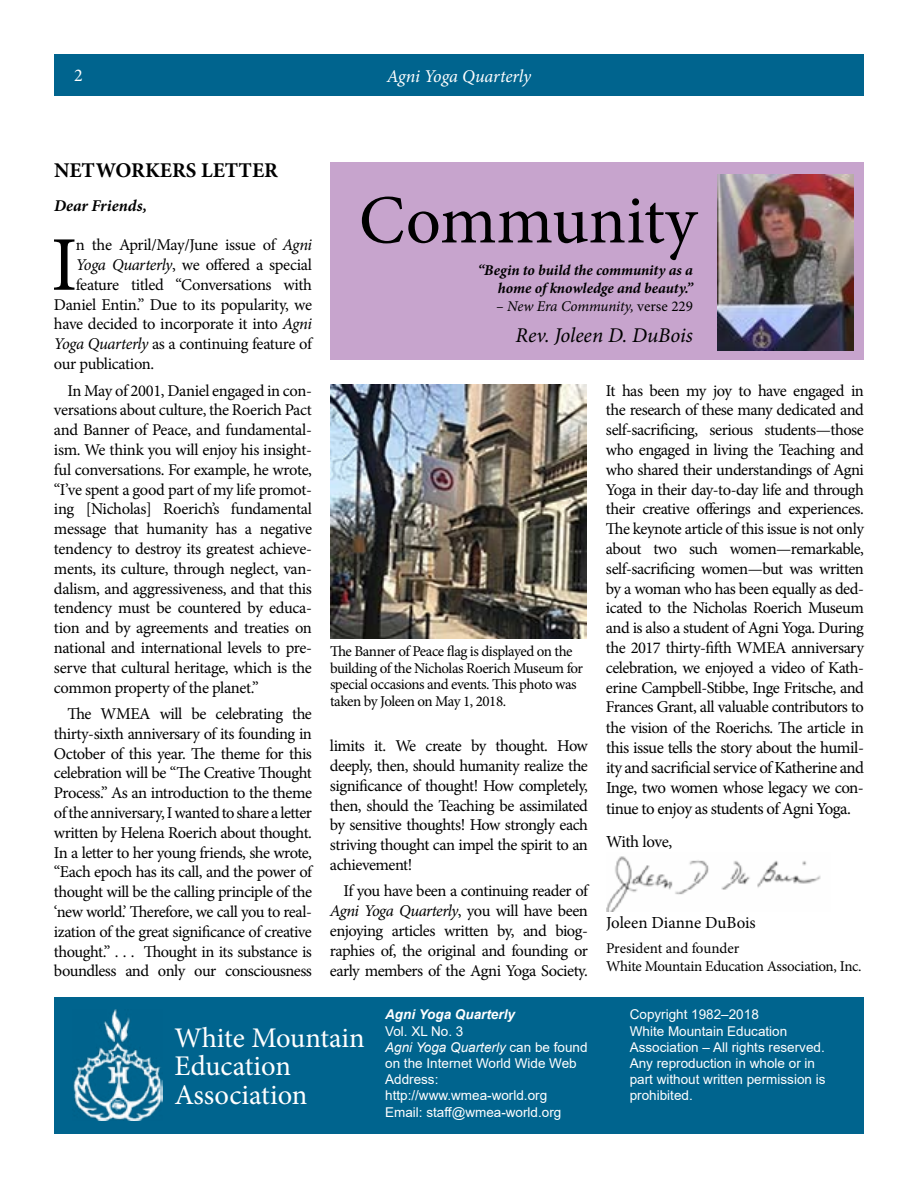
<style>
.page{position:relative;width:918px;height:1188px;background:#fff}
.page>*{position:absolute;margin:0;border:0;box-sizing:border-box;transform-origin:0 0}
.t1{font:77.4px "Minion Pro";color:#000}
.t2{font:69px "Minion Pro";color:#000}
.t3{font:28.5px/28.5px "Minion Pro";color:#fff}
.t4{font:italic 21px "Minion Pro";color:#000}
.t5{font:700 21px "Minion Pro";color:#000}
.t6{font:italic 18px "Minion Pro";letter-spacing:-.005em;color:#fff}
.t7{font:18px "Minion Pro";color:#fff}
.t8{font:16.8px/20.2px "Minion Pro";letter-spacing:-.03em;color:#000;text-align:justify}
.t9{font:16.8px "Minion Pro";color:#000}
.t10{font:16.5px/19.8px "Minion Pro";letter-spacing:-.03em;color:#000;text-align:justify}
.t11{font:italic 700 16.5px "Minion Pro";letter-spacing:.005em;color:#000}
.t12{font:15px/16.5px "Minion Pro";letter-spacing:-.03em;color:#000}
.t13{font:italic 700 15px/18px "Minion Pro";letter-spacing:-.005em;color:#000;text-align:right}
.t14{font:italic 15px "Minion Pro";letter-spacing:-.015em;color:#000}
.t15{font:13.5px/16.2px "Arial";color:#fff}
.t16{font:italic 700 13.5px "Arial";color:#fff}
.s1{font-style:italic}
.s2{font-style:normal}
.s3{font-size:16.8px}
</style>
<div class="page">
<div style="left:54px;top:997px;width:810px;height:137px;background:#00648e"></div>
<img style="left:73px;top:1010px;width:90px;height:111px">
<div style="left:54px;top:54px;width:810px;height:41px;background:#00648e"></div>
<div style="left:330px;top:162px;width:534px;height:198px;background:#c7a4cd"></div>
<img style="left:717px;top:175px;width:136px;height:175px">
<img style="left:606px;top:856px;width:215px;height:56px">
<img style="left:330px;top:384px;width:257px;height:254px">
<p class="t7" style="left:74px;top:63px;width:10px">2</p>
<p class="t6" style="left:387px;top:64px;width:146px">Agni Yoga Quarterly</p>
<p class="t5" style="left:54px;top:156px;width:226px">NETWORKERS LETTER</p>
<p class="t11" style="left:54px;top:194px;width:95px">Dear Friends,</p>
<h1 class="t1" style="left:51px;top:213px;width:28px">I</h1>
<p class="t10" style="left:76px;top:235px;width:238px">n the April/May/June issue of <span class="s1">Agni</span></p>
<p class="t10" style="left:76px;top:255px;width:238px"><span class="s1">Yoga Quarterly</span>, we offered a special</p>
<p class="t10" style="left:76px;top:275px;width:238px">feature titled “Conversations with</p>
<p class="t10" style="left:54px;top:294px;width:260px">Daniel Entin.” Due to its popularity, we</p>
<p class="t10" style="left:54px;top:314px;width:259px">have decided to incorporate it into <span class="s1">Agni</span></p>
<p class="t10" style="left:54px;top:334px;width:259px"><span class="s1">Yoga Quarterly</span> as a continuing feature of</p>
<p class="t10" style="left:54px;top:354px;width:102px">our publication.</p>
<p class="t10" style="left:54px;top:380px;width:260px;text-indent:13px">In May of 2001, Daniel engaged in con&shy;versations about culture, the Roerich Pact and Banner of Peace, and fundamental&shy;ism. We think you will enjoy his insight&shy;ful conversations. For example, he wrote, “I’ve spent a good part of my life promot&shy;ing [Nicholas] Roerich’s fundamental message that humanity has a negative tendency to destroy its greatest achieve&shy;ments, its culture, through neglect, van&shy;dalism, and aggressiveness, and that this tendency must be countered by educa&shy;tion and by agreements and treaties on national and international levels to pre&shy;serve that cultural heritage, which is the common property of the planet.”</p>
<p class="t10" style="left:54px;top:704px;width:260px;text-indent:13px">The WMEA will be celebrating the thirty-sixth anniversary of its founding in October of this year. The theme for this celebration will be “The Creative Thought Process.” As an introduction to the theme of the anniversary, I wanted to share a letter written by Helena Roerich about thought.<br>In a letter to her young friends, she wrote, “Each epoch has its call, and the power of thought will be the calling principle of the ‘new world.’ Therefore, we call you to real&shy;ization of the great significance of creative thought.” . . . Thought in its substance is boundless and only our consciousness</p>
<h2 class="t2" style="left:359px;top:174px;width:339px">Community</h2>
<p class="t13" style="left:478px;top:261px;width:217px">“Begin to build the community as a home of knowledge and beauty.”</p>
<p class="t14" style="left:496px;top:296px;width:198px">– New Era Community, <span class="s2">verse 229</span></p>
<p class="t4" style="left:516px;top:321px;width:179px">Rev. Joleen D. DuBois</p>
<p class="t12" style="left:330px;top:643px;width:255px">The Banner of Peace flag is displayed on the building of the Nicholas Roerich Museum for special occasions and events. This photo was taken by Joleen on May 1, 2018.</p>
<p class="t10" style="left:330px;top:736px;width:260px">limits it. We create by thought. How deeply, then, should humanity realize the significance of thought! How completely, then, should the Teaching be assimilated by sensitive thoughts! How strongly each striving thought can impel the spirit to an achievement!</p>
<p class="t10" style="left:330px;top:881px;width:260px;text-indent:13px">If you have been a continuing reader of <span class="s1">Agni Yoga Quarterly</span>, you will have been enjoying articles written by, and biog&shy;raphies of, the original and founding or early members of the Agni Yoga Society.</p>
<p class="t10" style="left:606px;top:381px;width:260px">It has been my joy to have engaged in the research of these many dedicated and self-sacrificing, serious students—those who engaged in living the Teaching and who shared their understandings of Agni Yoga in their day-to-day life and through their creative offerings and experiences.<br>The keynote article of this issue is not only about two such women—remarkable, self-sacrificing women—but was written by a woman who has been equally as ded&shy;icated to the Nicholas Roerich Museum and is also a student of Agni Yoga. During the 2017 thirty-fifth WMEA anniversary celebration, we enjoyed a video of Kath&shy;erine Campbell-Stibbe, Inge Fritsche, and Frances Grant, all valuable contributors to the vision of the Roerichs. The arti<span class="s3">cle in</span></p>
<p class="t8" style="left:606px;top:738px;width:260px">this issue tells the story about the humil&shy;ity and sacrificial service of Katherine and Inge, two women whose legacy we con&shy;tinue to enjoy as students of Agni Yoga.</p>
<p class="t8" style="left:606px;top:832px;width:68px">With love,</p>
<p class="t9" style="left:606px;top:912px;width:151px">Joleen Dianne DuBois</p>
<p class="t12" style="left:606px;top:939px;width:257px;line-height:18px">President and founder<br>White Mountain Education Association, Inc.</p>
<h3 class="t3" style="left:174px;top:1023px;width:192px">White Mountain<br>Education<br>Association</h3>
<p class="t16" style="left:385px;top:1006px;width:131px">Agni Yoga Quarterly</p>
<p class="t15" style="left:385px;top:1023px;width:204px">Vol. XL No. 3<br><span class="s1">Agni Yoga Quarterly</span> can be found on the Internet World Wide Web<br>Address: http://www.wmea-world.org<br>Email: staff@wmea-world.org</p>
<p class="t15" style="left:630px;top:1006px;width:197px">Copyright 1982–2018<br>White Mountain Education<br>Association – All rights reserved.<br>Any reproduction in whole or in part without written permission is prohibited.</p>
</div>
